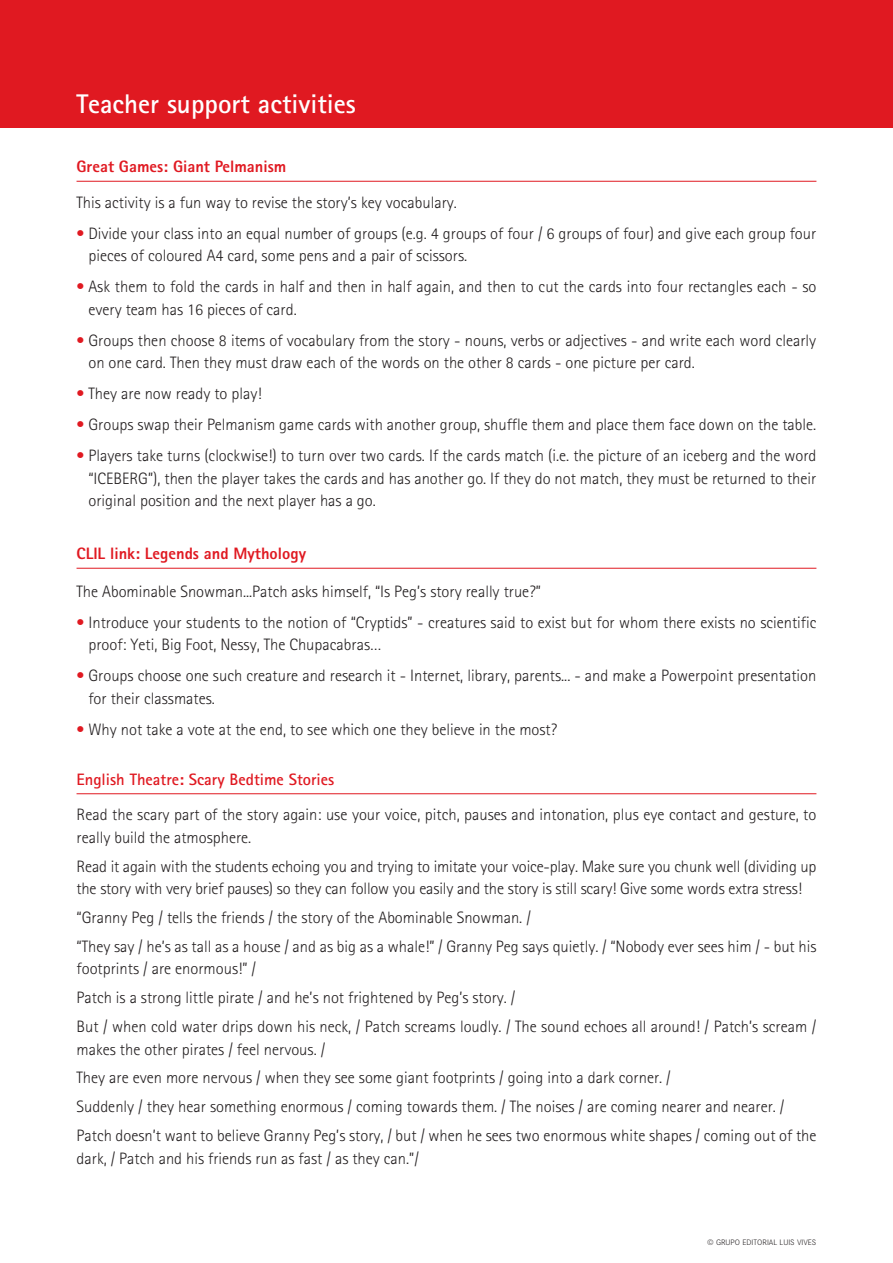
<style>
.page{position:relative;width:893px;height:1263px;background:#fff}
.page>*{position:absolute;margin:0;border:0;box-sizing:border-box;transform-origin:0 0}
.seccion_AD_verde{font:700 27px "Rotis Sans Serif";color:#fff}
._2_Tx_Guia{font:300 16.5px/22.5px "Rotis Sans Serif";color:#231f20}
._04_Theatre{font:300 16.5px/22.5px "Rotis Sans Serif";color:#231f20}
._3_Epígrafes_ROJOS{font:800 16.5px "Rotis Sans Serif";color:#e01921}
._3_Epígrafes_ROJOS-2{font:700 16.5px "Rotis Sans Serif";color:#e01921}
._02_Nombre{font:300 8.25px "Corporate S";color:#231f20}
.s1{color:#e01921}
</style>
<div class="page">
<div style="left:0;top:0;width:893px;height:128px;background:#e01921"></div>
<hr style="left:77px;top:181px;width:739px;height:1px;background:#e01921">
<hr style="left:77px;top:568px;width:739px;height:1px;background:#e01921">
<hr style="left:77px;top:793px;width:739px;height:1px;background:#e01921">
<p class="seccion_AD_verde" style="left:77px;top:86px;width:281px">Teacher support activities</p>
<p class="_3_Epígrafes_ROJOS" style="left:77px;top:156px;width:211px">Great Games: Giant Pelmanism</p>
<p class="_2_Tx_Guia" style="left:77px;top:191px;width:382px">This activity is a fun way to revise the story’s key vocabulary.</p>
<p class="_2_Tx_Guia" style="left:88px;top:222px;width:729px;text-indent:-12px"><span class="s1">•</span> Divide your class into an equal number of groups (e.g. 4 groups of four / 6 groups of four) and give each group four pieces of coloured A4 card, some pens and a pair of scissors.</p>
<p class="_2_Tx_Guia" style="left:88px;top:275px;width:730px;text-indent:-12px"><span class="s1">•</span> Ask them to fold the cards in half and then in half again, and then to cut the cards into four rectangles each - so every team has 16 pieces of card.</p>
<p class="_2_Tx_Guia" style="left:88px;top:329px;width:729px;text-indent:-12px"><span class="s1">•</span> Groups then choose 8 items of vocabulary from the story - nouns, verbs or adjectives - and write each word clearly on one card. Then they must draw each of the words on the other 8 cards - one picture per card.</p>
<p class="_2_Tx_Guia" style="left:77px;top:382px;width:187px"><span class="s1">•</span> They are now ready to play!</p>
<p class="_2_Tx_Guia" style="left:77px;top:413px;width:741px"><span class="s1">•</span> Groups swap their Pelmanism game cards with another group, shuffle them and place them face down on the table.</p>
<p class="_2_Tx_Guia" style="left:88px;top:444px;width:730px;text-align:justify;text-indent:-12px"><span class="s1">•</span> Players take turns (clockwise!) to turn over two cards. If the cards match (i.e. the picture of an iceberg and the word “ICEBERG”), then the player takes the cards and has another go. If they do not match, they must be returned to their original position and the next player has a go.</p>
<p class="_3_Epígrafes_ROJOS" style="left:77px;top:543px;width:231px">CLIL link: Legends and Mythology</p>
<p class="_2_Tx_Guia" style="left:77px;top:580px;width:466px">The Abominable Snowman...Patch asks himself, “Is Peg’s story really true?”</p>
<p class="_2_Tx_Guia" style="left:88px;top:611px;width:730px;text-indent:-12px"><span class="s1">•</span> Introduce your students to the notion of “Cryptids” - creatures said to exist but for whom there exists no scientific proof: Yeti, Big Foot, Nessy, The Chupacabras…</p>
<p class="_2_Tx_Guia" style="left:88px;top:664px;width:729px;text-indent:-12px"><span class="s1">•</span> Groups choose one such creature and research it - Internet, library, parents... - and make a Powerpoint presentation for their classmates.</p>
<p class="_2_Tx_Guia" style="left:77px;top:718px;width:482px"><span class="s1">•</span> Why not take a vote at the end, to see which one they believe in the most?</p>
<p class="_3_Epígrafes_ROJOS-2" style="left:77px;top:769px;width:259px">English Theatre: Scary Bedtime Stories</p>
<p class="_04_Theatre" style="left:77px;top:803px;width:741px">Read the scary part of the story again: use your voice, pitch, pauses and intonation, plus eye contact and gesture, to really build the atmosphere.</p>
<p class="_04_Theatre" style="left:77px;top:855px;width:741px">Read it again with the students echoing you and trying to imitate your voice-play. Make sure you chunk well (dividing up the story with very brief pauses) so they can follow you easily and the story is still scary! Give some words extra stress!</p>
<p class="_04_Theatre" style="left:77px;top:906px;width:456px">“Granny Peg / tells the friends / the story of the Abominable Snowman. /</p>
<p class="_04_Theatre" style="left:77px;top:935px;width:741px">“They say / he’s as tall as a house / and as big as a whale!” / Granny Peg says quietly. / “Nobody ever sees him / - but his footprints / are enormous!” /</p>
<p class="_04_Theatre" style="left:77px;top:986px;width:440px">Patch is a strong little pirate / and he’s not frightened by Peg’s story. /</p>
<p class="_04_Theatre" style="left:77px;top:1015px;width:741px">But / when cold water drips down his neck, / Patch screams loudly. / The sound echoes all around! / Patch’s scream / makes the other pirates / feel nervous. /</p>
<p class="_04_Theatre" style="left:77px;top:1066px;width:596px">They are even more nervous / when they see some giant footprints / going into a dark corner. /</p>
<p class="_04_Theatre" style="left:77px;top:1095px;width:709px">Suddenly / they hear something enormous / coming towards them. / The noises / are coming nearer and nearer. /</p>
<p class="_04_Theatre" style="left:77px;top:1124px;width:741px">Patch doesn’t want to believe Granny Peg’s story, / but / when he sees two enormous white shapes / coming out of the dark, / Patch and his friends run as fast / as they can.”/</p>
<p class="_02_Nombre" style="left:707px;top:1237px;width:111px">© GRUPO EDITORIAL LUIS VIVES</p>
</div>
